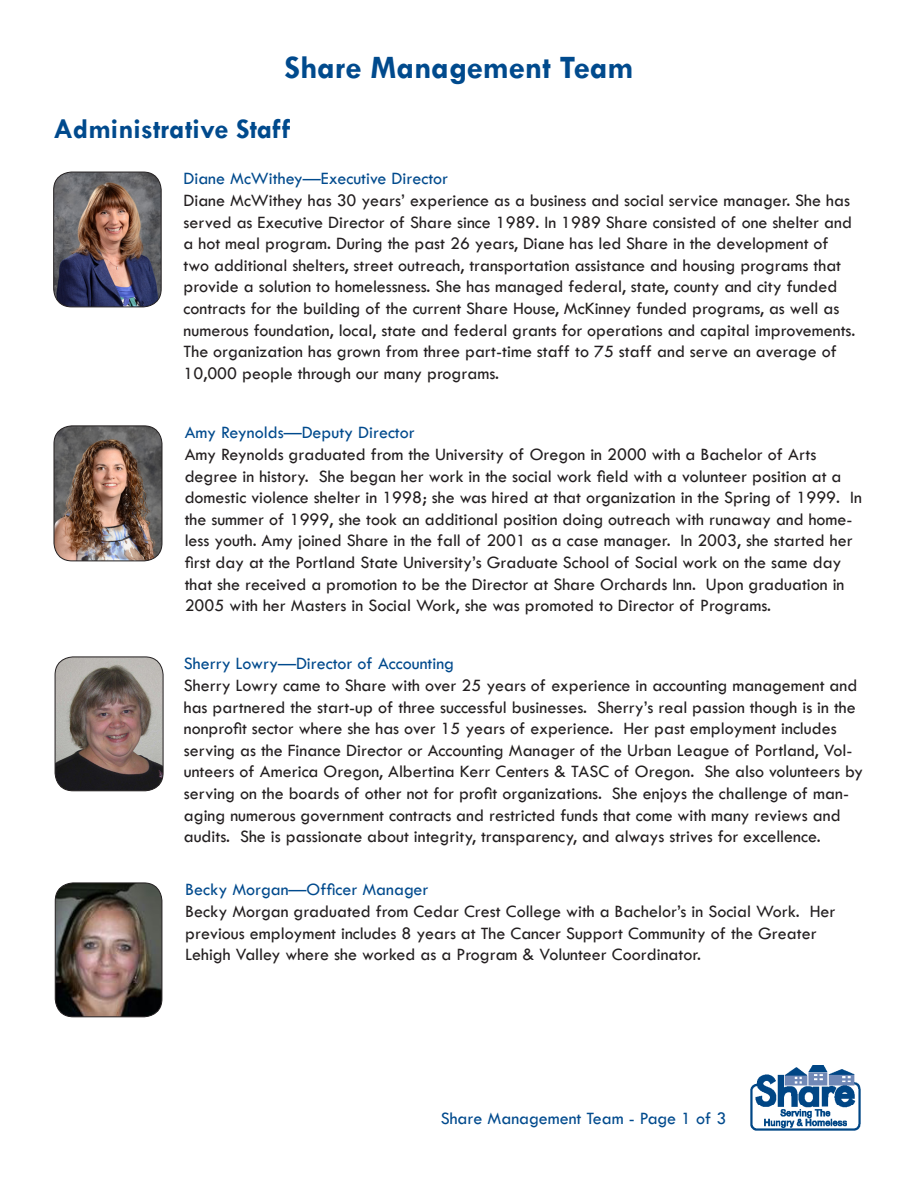
<style>
.page{position:relative;width:918px;height:1188px;background:#fff}
.page>*{position:absolute;margin:0;border:0;box-sizing:border-box;transform-origin:0 0}
.t1{font:700 33px "Tw Cen";color:#004a8d}
.t2{font:700 28.5px "Tw Cen";color:#004a8d}
.t3{font:18px/21.6px "Tw Cen";color:#231f20}
.t4{font:18px "Tw Cen";color:#004a8d}
</style>
<div class="page">
<img style="left:54px;top:172px;width:107px;height:135px">
<div style="left:53px;top:172px;width:108px;height:135px;border:1px solid #231f20;border-radius:18px"></div>
<img style="left:54px;top:426px;width:108px;height:135px">
<div style="left:54px;top:426px;width:108px;height:135px;border:1px solid #231f20;border-radius:18px"></div>
<img style="left:750px;top:1065px;width:111px;height:66px">
<img style="left:55px;top:657px;width:108px;height:134px">
<div style="left:55px;top:657px;width:108px;height:134px;border:1px solid #231f20;border-radius:18px"></div>
<img style="left:55px;top:883px;width:107px;height:134px">
<div style="left:55px;top:883px;width:107px;height:134px;border:1px solid #231f20;border-radius:18px"></div>
<p class="t1" style="left:284px;top:47px;width:351px">Share Management Team</p>
<p class="t2" style="left:54px;top:112px;width:239px">Administrative Staff</p>
<p class="t4" style="left:184px;top:168px;width:266px">Diane McWithey—Executive Director</p>
<p class="t3" style="left:184px;top:190px;width:673px">Diane McWithey has 30 years’ experience as a business and social service manager. She has served as Executive Director of Share since 1989. In 1989 Share consisted of one shelter and a hot meal program. During the past 26 years, Diane has led Share in the development of two additional shelters, street outreach, transportation assistance and housing programs that provide a solution to homelessness. She has managed federal, state, county and city funded contracts for the building of the current Share House, McKinney funded programs, as well as numerous foundation, local, state and federal grants for operations and capital improvements.<br>The organization has grown from three part-time staff to 75 staff and serve an average of 10,000 people through our many programs.</p>
<p class="t4" style="left:185px;top:422px;width:232px">Amy Reynolds—Deputy Director</p>
<p class="t3" style="left:185px;top:443px;width:679px">Amy Reynolds graduated from the University of Oregon in 2000 with a Bachelor of Arts degree in history. She began her work in the social work field with a volunteer position at a domestic violence shelter in 1998; she was hired at that organization in the Spring of 1999. In the summer of 1999, she took an additional position doing outreach with runaway and home&shy;less youth. Amy joined Share in the fall of 2001 as a case manager. In 2003, she started her first day at the Portland State University’s Graduate School of Social work on the same day that she received a promotion to be the Director at Share Orchards Inn. Upon graduation in 2005 with her Masters in Social Work, she was promoted to Director of Programs.</p>
<p class="t4" style="left:184px;top:653px;width:272px">Sherry Lowry—Director of Accounting</p>
<p class="t3" style="left:184px;top:674px;width:681px">Sherry Lowry came to Share with over 25 years of experience in accounting management and has partnered the start-up of three successful businesses. Sherry’s real passion though is in the nonprofit sector where she has over 15 years of experience. Her past employment includes serving as the Finance Director or Accounting Manager of the Urban League of Portland, Vol&shy;unteers of America Oregon, Albertina Kerr Centers &amp; TASC of Oregon. She also volunteers by serving on the boards of other not for profit organizations. She enjoys the challenge of man&shy;aging numerous government contracts and restricted funds that come with many reviews and audits. She is passionate about integrity, transparency, and always strives for excellence.</p>
<p class="t4" style="left:185px;top:879px;width:245px">Becky Morgan—Officer Manager</p>
<p class="t3" style="left:185px;top:900px;width:652px">Becky Morgan graduated from Cedar Crest College with a Bachelor’s in Social Work. Her previous employment includes 8 years at The Cancer Support Community of the Greater<br>Lehigh Valley where she worked as a Program &amp; Volunteer Coordinator.</p>
<p class="t4" style="left:441px;top:1108px;width:287px">Share Management Team - Page 1 of 3</p>
</div>
